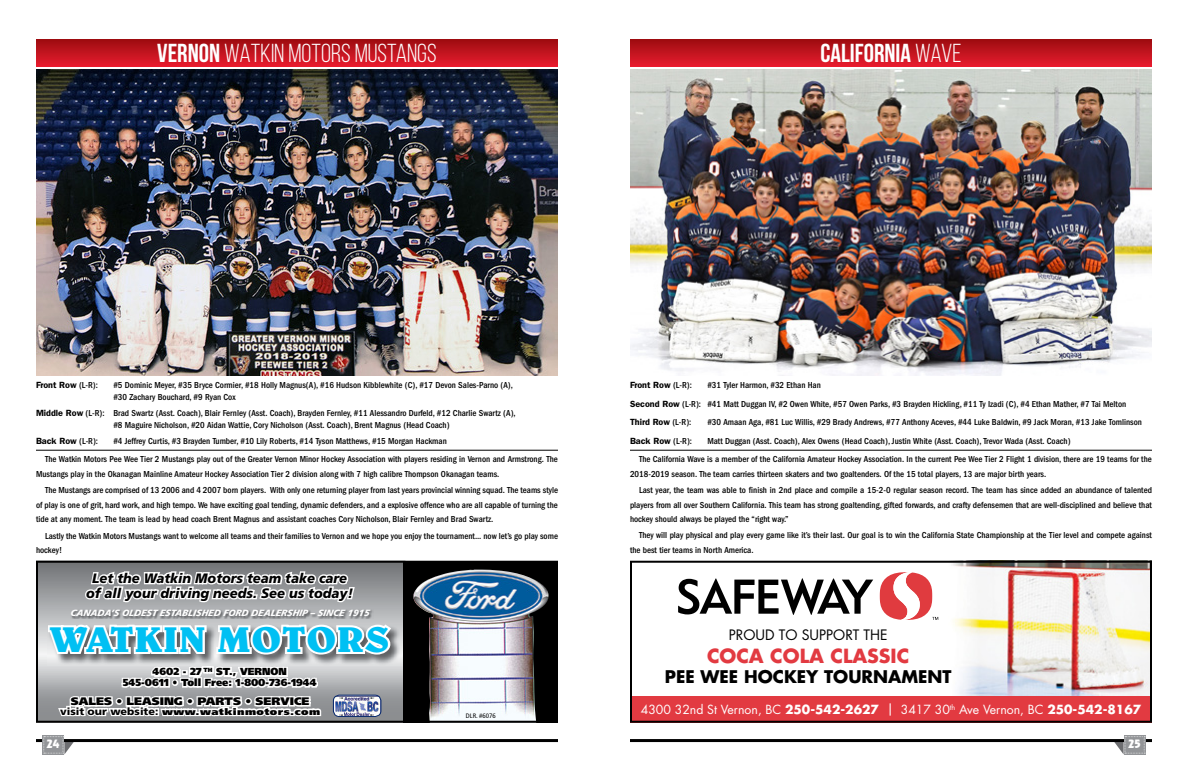
<style>
.page{position:relative;width:1188px;height:774px;background:#fff}
.page>*{position:absolute;margin:0;border:0;box-sizing:border-box;transform-origin:0 0}
.t1{font:700 36.1px "Belwe Std";letter-spacing:.02em;color:#00c0f3;scale:1.07 1}
.t2{font:26px "Bebas Neue";color:#fff}
.t3{font:700 26px "Bebas Neue";color:#fff}
.t4{font:700 19px "Futura Std";color:#e23a41}
.t5{font:700 17px "Futura Std";color:#000}
.t6{font:14px "Futura Std";color:#000}
.t7{font:italic 900 13.6px/15px "Frutiger LT Std";color:#000;text-align:center;scale:.96 1}
.t8{font:12.3px "Futura Std";color:#fff}
.t9{font:900 10.9px "Frutiger LT Std";color:#000;scale:1.07 1}
.t10{font:10.4px "Revue Std";color:#fff}
.t11{font:900 10.2px/10.9px "Frutiger LT Std";color:#000;text-align:center;scale:.96 1}
.t12{font:900 9.2px "Frutiger LT Std";letter-spacing:.04em;color:#000;scale:1.18 1}
.t13{font:500 condensed 9px/14.3px "ITC Franklin Gothic Std";color:#000}
.t14{font:600 9px "ITC Franklin Gothic Std";color:#000}
.t15{font:italic 900 9px "Frutiger LT Std";color:#fff}
.t16{font:condensed 6.4px "Frutiger LT Std";color:#000;scale:1.07 1}
.s1{font-weight:700}
.s2{font-weight:400}
.s3{font-weight:500;font-stretch:condensed}
.s4{font-weight:600;font-stretch:normal}
.s5{font-size:10.2px}
.s6{font-weight:500}
</style>
<div class="page">
<hr style="left:630px;top:739px;width:522px;height:3px;background:#000">
<div style="left:1124px;top:735px;width:22px;height:20px;background:#939598"></div>
<svg style="left:1114px;top:736px;width:31px;height:19px"></svg>
<hr style="left:36px;top:739px;width:522px;height:3px;background:#000">
<div style="left:42px;top:735px;width:22px;height:20px;background:#939598"></div>
<img style="left:36px;top:70px;width:522px;height:306px">
<svg style="left:39px;top:564px;width:365px;height:156px;background:#a2a4a6"></svg>
<div style="left:404px;top:561px;width:154px;height:162px;background:#000"></div>
<svg style="left:43px;top:449px;width:351px;height:306px"></svg>
<img style="left:413px;top:593px;width:123px;height:127px">
<img style="left:414px;top:570px;width:134px;height:52px">
<div style="left:36px;top:561px;width:522px;height:162px;border:2px solid #000"></div>
<img style="left:630px;top:70px;width:522px;height:306px">
<svg style="left:36px;top:40px;width:522px;height:27px;background:#c4141f"></svg>
<svg style="left:630px;top:40px;width:522px;height:27px;background:#c4141f"></svg>
<hr style="left:630px;top:450px;width:522px;height:1px;background:#000">
<hr style="left:36px;top:450px;width:522px;height:1px;background:#000">
<img style="left:952px;top:564px;width:197px;height:132px">
<svg style="left:678px;top:578px;width:195px;height:37px"></svg>
<svg style="left:880px;top:572px;width:58px;height:48px"></svg>
<div style="left:630px;top:696px;width:522px;height:27px;background:#e23a41"></div>
<div style="left:630px;top:561px;width:522px;height:162px;border:2px solid #000"></div>
<h2 class="t2" style="left:157px;top:39px;width:281px"><span class="s1">VERNON</span> WATKIN MOTORS MUSTANGS</h2>
<h2 class="t3" style="left:820px;top:39px;width:143px">CALIFORNIA <span class="s2">WAVE</span></h2>
<p class="t14" style="left:36px;top:379px;width:64px">Front Row <span class="s3">(L-R):</span></p>
<p class="t13" style="left:113px;top:379px;width:401px;line-height:11.9px">#5 Dominic Meyer, #35 Bryce Cormier, #18 Holly Magnus(A), #16 Hudson Kibblewhite (C), #17 Devon Sales-Parno (A), #30 Zachary Bouchard, #9 Ryan Cox</p>
<p class="t13" style="left:113px;top:407px;width:404px;line-height:11.9px;text-indent:-77px"><span class="s4">Middle Row</span> (L-R): Brad Swartz (Asst. Coach), Blair Fernley (Asst. Coach), Brayden Fernley, #11 Alessandro Durfeld, #12 Charlie Swartz (A), #8 Maguire Nicholson, #20 Aidan Wattie, Cory Nicholson (Asst. Coach), Brent Magnus (Head Coach)</p>
<p class="t14" style="left:36px;top:436px;width:64px">Back Row <span class="s3">(L-R):</span></p>
<p class="t13" style="left:113px;top:434px;width:335px">#4 Jeffrey Curtis, #3 Brayden Tumber, #10 Lily Roberts, #14 Tyson Matthews, #15 Morgan Hackman</p>
<p class="t13" style="left:36px;top:452px;width:523px;text-indent:9px">The Watkin Motors Pee Wee Tier 2 Mustangs play out of the Greater Vernon Minor Hockey Association with players residing in Vernon and Armstrong. The<br>Mustangs play in the Okanagan Mainline Amateur Hockey Association Tier 2 division along with 7 high calibre Thompson Okanagan teams.</p>
<p class="t13" style="left:36px;top:483px;width:523px;text-align:justify;text-indent:9px">The Mustangs are comprised of 13 2006 and 4 2007 born players. With only one returning player from last years provincial winning squad. The teams style of play is one of grit, hard work, and high tempo. We have exciting goal tending, dynamic defenders, and a explosive offence who are all capable of turning the tide at any moment. The team is lead by head coach Brent Magnus and assistant coaches Cory Nicholson, Blair Fernley and Brad Swartz.</p>
<p class="t13" style="left:36px;top:528px;width:524px;text-indent:9px">Lastly the Watkin Motors Mustangs want to welcome all teams and their families to Vernon and we hope you enjoy the tournament... now let’s go play some hockey!</p>
<h3 class="t7" style="left:86px;top:571px;width:280px">Let the Watkin Motors team take care of all your driving needs. See us today!</h3>
<p class="t15" style="left:70px;top:607px;width:302px">CA NA DA’S OLDEST ESTA BLISHED FORD DEA LERSHIP – SINCE 1915</p>
<h1 class="t1" style="left:50px;top:618px;width:319px">WATKIN MOTORS</h1>
<p class="t11" style="left:123px;top:666px;width:204px">4602 - 27 <sup>TH</sup> ST., VERNON<br>545-0611 • Toll Free: 1-800-736-1944</p>
<p class="t9" style="left:71px;top:695px;width:225px">SALES • LEASING • PARTS • SERVICE</p>
<p class="t12" style="left:60px;top:706px;width:222px"><span class="s5">visit our website:</span> www.watkinmotors.com</p>
<p class="t16" style="left:466px;top:712px;width:29px">DLR. #6076</p>
<p class="t14" style="left:630px;top:379px;width:64px">Front Row <span class="s3">(L-R):</span></p>
<p class="t13" style="left:630px;top:375px;width:498px;line-height:18.9px;text-indent:77px">#31 Tyler Harmon, #32 Ethan Han<br><span class="s4">Second Row</span> (L-R): #41 Matt Duggan IV, #2 Owen White, #57 Owen Parks, #3 Brayden Hickling, #11 Ty Izadi (C), #4 Ethan Mather, #7 Tai Melton<br><span class="s4">Third Row</span> (L-R):</p>
<p class="t13" style="left:707px;top:415px;width:436px">#30 Amaan Aga, #81 Luc Willis, #29 Brady Andrews, #77 Anthony Aceves, #44 Luke Baldwin, #9 Jack Moran, #13 Jake Tomlinson</p>
<p class="t14" style="left:630px;top:436px;width:64px">Back Row <span class="s3">(L-R):</span></p>
<p class="t13" style="left:707px;top:434px;width:365px">Matt Duggan (Asst. Coach), Alex Owens (Head Coach), Justin White (Asst. Coach), Trevor Wada (Asst. Coach)</p>
<p class="t13" style="left:630px;top:452px;width:523px;text-indent:9px">The California Wave is a member of the California Amateur Hockey Association. In the current Pee Wee Tier 2 Flight 1 division, there are 19 teams for the<br>2018-2019 season. The team carries thirteen skaters and two goaltenders. Of the 15 total players, 13 are major birth years.</p>
<p class="t13" style="left:630px;top:483px;width:524px;text-align:justify;text-indent:9px">Last year, the team was able to finish in 2nd place and compile a 15-2-0 regular season record. The team has since added an abundance of talented players from all over Southern California. This team has strong goaltending, gifted forwards, and crafty defensemen that are well-disciplined and believe that hockey should always be played the “right way.”</p>
<p class="t13" style="left:630px;top:528px;width:524px;text-indent:9px">They will play physical and play every game like it’s their last. Our goal is to win the California State Championship at the Tier level and compete against the best tier teams in North America.</p>
<h3 class="t6" style="left:729px;top:626px;width:160px">PROUD TO SUPPORT THE</h3>
<h3 class="t4" style="left:707px;top:643px;width:204px">COCA COLA CLASSIC</h3>
<h3 class="t5" style="left:665px;top:666px;width:288px">PEE WEE HOCKEY TOURNAMENT</h3>
<h3 class="t8" style="left:641px;top:702px;width:502px">4300 32nd St Vernon, BC <span class="s1">250-542-2627</span> <span class="s6">|</span> 3417 30<sup>th</sup> Ave Vernon, BC <span class="s1">250-542-8167</span></h3>
<p class="t10" style="left:47px;top:737px;width:14px">24</p>
<p class="t10" style="left:1129px;top:737px;width:14px">25</p>
</div>
